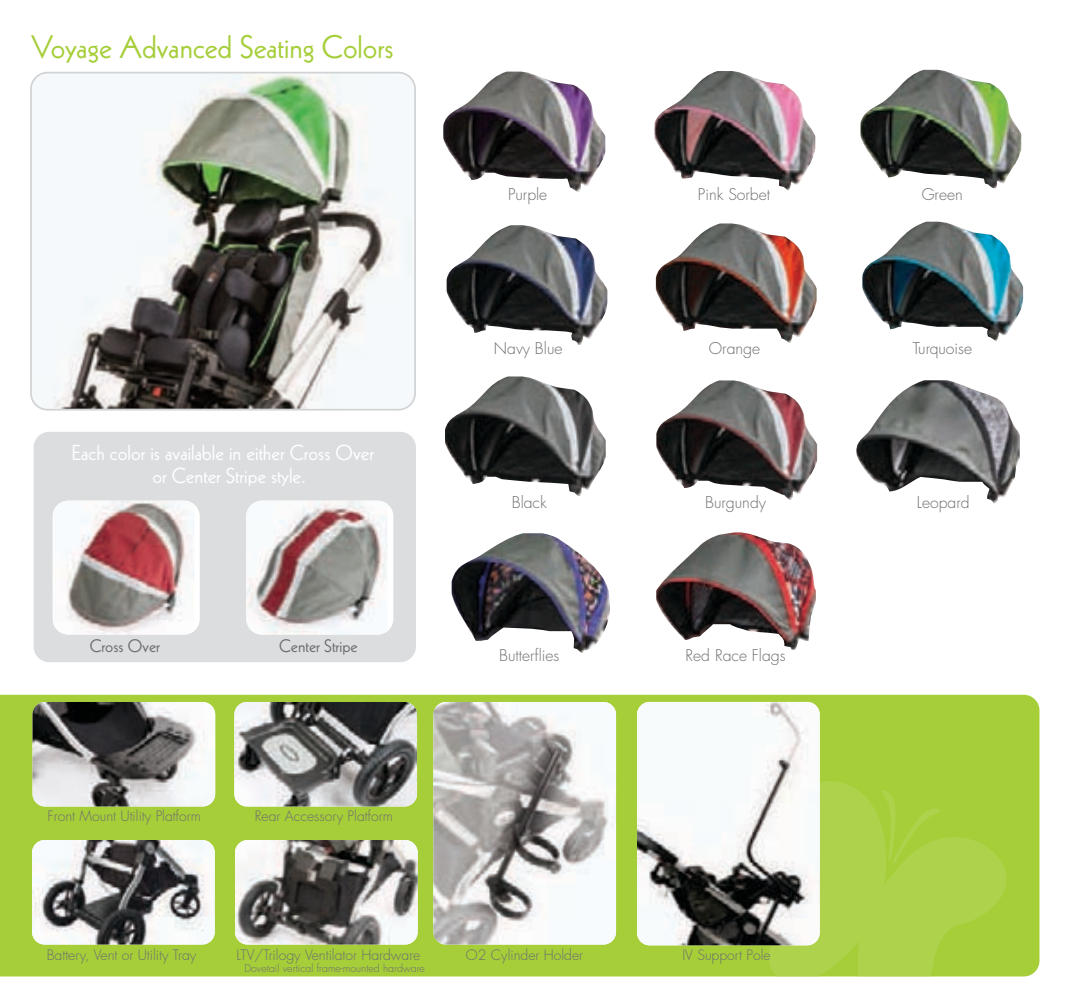
<style>
.page{position:relative;width:1071px;height:1008px;background:#fff}
.page>*{position:absolute;margin:0;border:0;box-sizing:border-box;transform-origin:0 0}
.t1{font:31.5px "Kabel LT Std";color:#a6ce39}
.t2{font:21px/23.4px "Kabel LT Std";color:#fff}
.t3{font:17.5px "Kabel LT Std";color:#6c6d70}
.t4{font:300 15.75px "Futura Std";color:#6c6d70}
.t5{font:300 14px "Futura Std";color:#6c6d70}
.t6{font:300 10.5px "Futura Std";color:#6c6d70}
</style>
<div class="page">
<div style="left:34px;top:432px;width:382px;height:230px;background:#dcdddf;border-radius:16px"></div>
<div style="left:0;top:695px;width:1039px;height:282px;background:#a6ce39"></div>
<img style="left:33px;top:702px;width:182px;height:105px">
<img style="left:234px;top:702px;width:183px;height:105px">
<img style="left:235px;top:840px;width:183px;height:105px">
<img style="left:433px;top:702px;width:183px;height:243px">
<img style="left:32px;top:840px;width:183px;height:105px">
<svg style="left:53px;top:501px;width:147px;height:134px"></svg>
<img style="left:59px;top:501px;width:67px;height:3px">
<svg style="left:246px;top:501px;width:147px;height:134px"></svg>
<img style="left:246px;top:501px;width:74px;height:133px">
<img style="left:452px;top:533px;width:158px;height:120px">
<img style="left:656px;top:532px;width:160px;height:118px">
<img style="left:856px;top:380px;width:164px;height:124px">
<img style="left:656px;top:380px;width:161px;height:120px">
<img style="left:445px;top:376px;width:161px;height:120px">
<img style="left:862px;top:222px;width:161px;height:119px">
<img style="left:656px;top:223px;width:161px;height:120px">
<img style="left:447px;top:225px;width:160px;height:120px">
<img style="left:860px;top:70px;width:161px;height:118px">
<img style="left:655px;top:71px;width:160px;height:120px">
<img style="left:443px;top:72px;width:162px;height:120px">
<svg style="left:30px;top:72px;width:386px;height:339px"></svg>
<svg style="left:768px;top:781px;width:259px;height:196px;fill:#afd24d"></svg>
<svg style="left:882px;top:790px;width:63px;height:74px"></svg>
<img style="left:637px;top:702px;width:183px;height:243px">
<h1 class="t1" style="left:32px;top:35px;width:364px">Voyage Advanced Seating Colors</h1>
<h2 class="t2" style="left:153px;top:442px;width:223px;text-indent:-81px">Each color is available in either Cross Over or Center Stripe style.</h2>
<p class="t3" style="left:90px;top:640px;width:72px">Cross Over</p>
<p class="t3" style="left:279px;top:640px;width:80px">Center Stripe</p>
<p class="t4" style="left:508px;top:187px;width:41px">Purple</p>
<p class="t4" style="left:698px;top:187px;width:74px">Pink Sorbet</p>
<p class="t4" style="left:494px;top:341px;width:70px">Navy Blue</p>
<p class="t4" style="left:709px;top:341px;width:53px">Orange</p>
<p class="t4" style="left:512px;top:495px;width:37px">Black</p>
<p class="t4" style="left:705px;top:495px;width:62px">Burgundy</p>
<p class="t4" style="left:499px;top:648px;width:62px">Butterflies</p>
<p class="t4" style="left:686px;top:648px;width:102px">Red Race Flags</p>
<p class="t5" style="left:48px;top:809px;width:155px">Front Mount Utility Platform</p>
<p class="t5" style="left:255px;top:809px;width:140px">Rear Accessory Platform</p>
<p class="t5" style="left:47px;top:948px;width:151px">Battery, Vent or Utility Tray</p>
<p class="t5" style="left:236px;top:948px;width:185px">LTV/Trilogy Ventilator Hardware</p>
<p class="t6" style="left:244px;top:963px;width:182px">Dovetail vertical frame-mounted hardware</p>
<p class="t5" style="left:466px;top:948px;width:119px">O2 Cylinder Holder</p>
<p class="t5" style="left:682px;top:948px;width:90px">IV Support Pole</p>
<p class="t4" style="left:922px;top:187px;width:43px">Green</p>
<p class="t4" style="left:913px;top:341px;width:61px">Turquoise</p>
<p class="t4" style="left:917px;top:495px;width:54px">Leopard</p>
</div>
